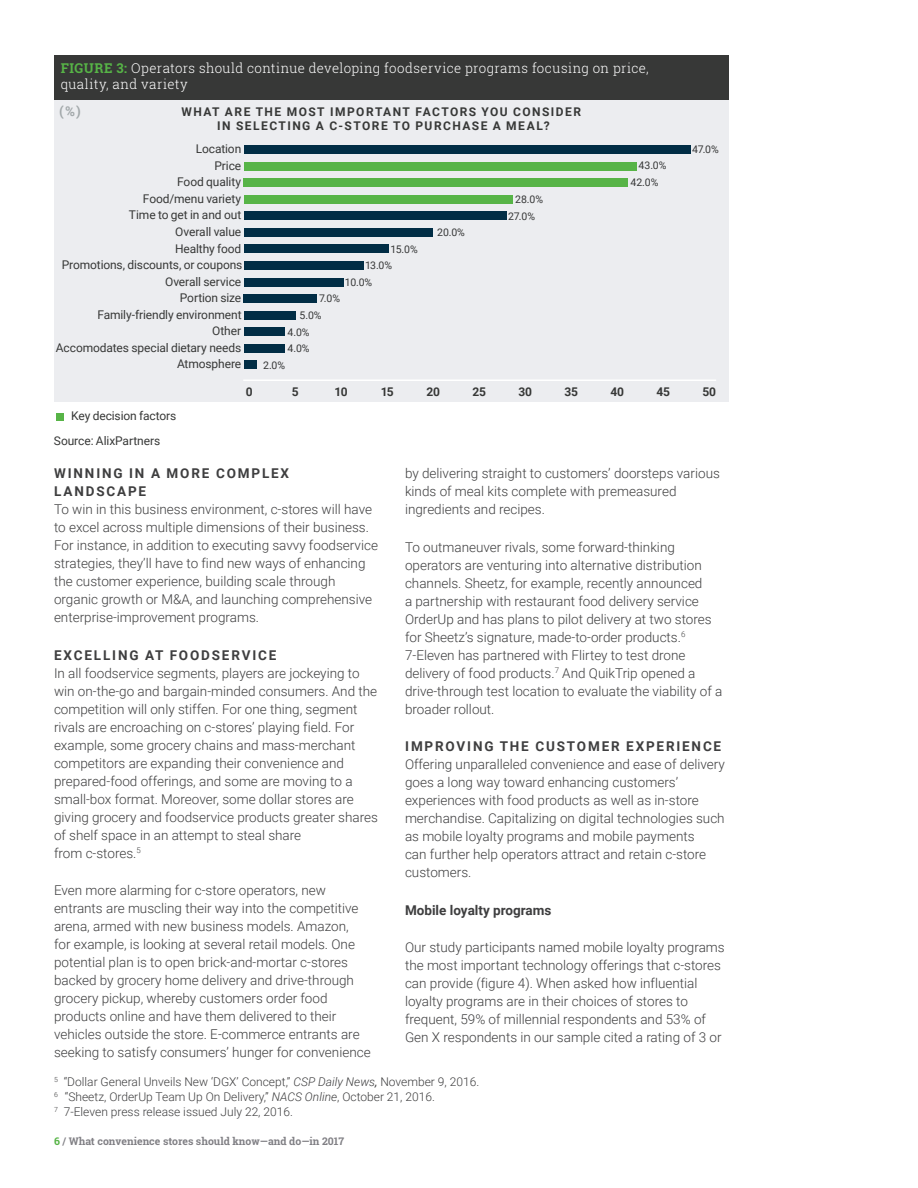
<style>
.page{position:relative;width:918px;height:1188px;background:#fff}
.page>*{position:absolute;margin:0;border:0;box-sizing:border-box;transform-origin:0 0}
.Body{font:300 13.5px/18px "Roboto";color:#3e3e3f}
.t1{font:300 13.5px/16.2px "Roboto Slab";letter-spacing:.03em;color:#fff}
.Subheading{font:700 13.5px/18px "Roboto";letter-spacing:.135em;color:#3e3e3f}
.Body-2{font:700 13.5px "Roboto";color:#3e3e3f}
.t2{font:700 13.5px "Roboto";color:#a2a8aa}
.t3{font:12px/16.5px "Roboto";letter-spacing:-.01em;color:#373837}
.Footnote{font:300 12px "Roboto";color:#3e3e3f}
.t4{font:700 12px/14.4px "Roboto";letter-spacing:.12em;color:#373837;text-align:center}
.t5{font:10.5px "Roboto";letter-spacing:-.015em;color:#363737}
.t6{font:700 10.5px "Roboto Slab";color:#807f84}
.s1{font-weight:700;color:#57b447}
.s2{font-style:italic}
.s3{font-weight:400;font-style:italic}
.s4{color:#57b447}
</style>
<div class="page">
<div style="left:55px;top:98px;width:674px;height:304px;background:#ecedf0"></div>
<div style="left:244px;top:146px;width:447px;height:8px;background:#012d45"></div>
<div style="left:244px;top:212px;width:262px;height:8px;background:#012d45"></div>
<div style="left:244px;top:228px;width:189px;height:9px;background:#012d45"></div>
<div style="left:244px;top:245px;width:144px;height:8px;background:#012d45"></div>
<div style="left:244px;top:261px;width:120px;height:9px;background:#012d45"></div>
<div style="left:244px;top:278px;width:100px;height:8px;background:#012d45"></div>
<div style="left:244px;top:294px;width:73px;height:9px;background:#012d45"></div>
<div style="left:244px;top:311px;width:52px;height:8px;background:#012d45"></div>
<div style="left:244px;top:328px;width:40px;height:8px;background:#012d45"></div>
<div style="left:244px;top:344px;width:40px;height:8px;background:#012d45"></div>
<div style="left:244px;top:361px;width:13px;height:8px;background:#012d45"></div>
<div style="left:244px;top:162px;width:393px;height:8px;background:#57b447"></div>
<div style="left:244px;top:179px;width:384px;height:8px;background:#57b447"></div>
<div style="left:244px;top:195px;width:268px;height:8px;background:#57b447"></div>
<hr style="left:243px;top:380px;width:473px;height:1px;background:#fff">
<div style="left:57px;top:413px;width:7px;height:8px;background:#57b447"></div>
<div style="left:54px;top:55px;width:675px;height:44px;background:#373837"></div>
<p class="t1" style="left:61px;top:60px;width:590px"><span class="s1">FIGURE 3:</span> Operators should continue developing foodservice programs focusing on price, quality, and variety</p>
<p class="t2" style="left:59px;top:102px;width:23px">(%)</p>
<p class="t4" style="left:182px;top:104px;width:401px">WHAT ARE THE MOST IMPORTANT FACTORS YOU CONSIDER<br>IN SELECTING A C-STORE TO PURCHASE A MEAL?</p>
<p class="t3" style="left:196px;top:140px;width:47px">Location</p>
<p class="t5" style="left:692px;top:142px;width:28px">47.0%</p>
<p class="t3" style="left:56px;top:157px;width:188px;text-align:right">Price<br>Food quality<br>Food/menu variety<br>Time to get in and out<br>Overall value<br>Healthy food<br>Promotions, discounts, or coupons<br>Overall service<br>Portion size<br>Family-friendly environment<br>Other<br>Accomodates special dietary needs<br>Atmosphere</p>
<p class="t5" style="left:639px;top:158px;width:30px">43.0%</p>
<p class="t5" style="left:631px;top:175px;width:29px">42.0%</p>
<p class="t5" style="left:515px;top:192px;width:29px">28.0%</p>
<p class="t5" style="left:508px;top:209px;width:28px">27.0%</p>
<p class="t5" style="left:437px;top:225px;width:29px">20.0%</p>
<p class="t5" style="left:391px;top:242px;width:29px">15.0%</p>
<p class="t5" style="left:365px;top:258px;width:29px">13.0%</p>
<p class="t5" style="left:345px;top:275px;width:29px">10.0%</p>
<p class="t5" style="left:319px;top:291px;width:23px">7.0%</p>
<p class="t5" style="left:300px;top:308px;width:24px">5.0%</p>
<p class="t5" style="left:288px;top:325px;width:24px">4.0%</p>
<p class="t5" style="left:288px;top:341px;width:24px">4.0%</p>
<p class="t5" style="left:263px;top:358px;width:24px">2.0%</p>
<p class="t3" style="left:54px;top:403px;width:124px;line-height:25.3px;text-indent:17px">Key decision factors<br>Source: AlixPartners</p>
<p class="t4" style="left:246px;top:384px;width:8px">0</p>
<p class="t4" style="left:292px;top:384px;width:8px">5</p>
<p class="t4" style="left:335px;top:384px;width:15px">10</p>
<p class="t4" style="left:381px;top:384px;width:15px">15</p>
<p class="t4" style="left:426px;top:384px;width:15px">20</p>
<p class="t4" style="left:472px;top:384px;width:15px">25</p>
<p class="t4" style="left:518px;top:384px;width:15px">30</p>
<p class="t4" style="left:564px;top:384px;width:15px">35</p>
<p class="t4" style="left:610px;top:384px;width:15px">40</p>
<p class="t4" style="left:656px;top:384px;width:15px">45</p>
<p class="t4" style="left:702px;top:384px;width:15px">50</p>
<p class="Body" style="left:405px;top:464px;width:316px">by delivering straight to customers’ doorsteps various kinds of meal kits complete with premeasured ingredients and recipes.</p>
<p class="Body" style="left:405px;top:538px;width:319px">To outmaneuver rivals, some forward-thinking operators are venturing into alternative distribution channels. Sheetz, for example, recently announced<br>a partnership with restaurant food delivery service OrderUp and has plans to pilot delivery at two stores for Sheetz’s signature, made-to-order products.<sup>6<br></sup>7-Eleven has partnered with Flirtey to test drone delivery of food products.<sup>7</sup> And QuikTrip opened a drive-through test location to evaluate the viability of a broader rollout.</p>
<p class="Subheading" style="left:405px;top:737px;width:318px">IMPROVING THE CUSTOMER EXPERIENCE</p>
<p class="Body" style="left:405px;top:755px;width:321px">Offering unparalleled convenience and ease of delivery goes a long way toward enhancing customers’ experiences with food products as well as in-store merchandise. Capitalizing on digital technologies such as mobile loyalty programs and mobile payments<br>can further help operators attract and retain c-store customers.</p>
<p class="Body-2" style="left:405px;top:900px;width:148px">Mobile loyalty programs</p>
<p class="Body" style="left:405px;top:938px;width:321px">Our study participants named mobile loyalty programs the most important technology offerings that c-stores can provide (figure 4). When asked how influential loyalty programs are in their choices of stores to frequent, 59% of millennial respondents and 53% of Gen X respondents in our sample cited a rating of 3 or</p>
<p class="Footnote" style="left:54px;top:1073px;width:427px"><sup>5</sup> “Dollar General Unveils New ‘DGX’ Concept,” <span class="s2">CSP Daily News</span><span class="s3">,</span> November 9, 2016.</p>
<p class="Footnote" style="left:54px;top:1088px;width:382px"><sup>6</sup> “Sheetz, OrderUp Team Up On Delivery,” <span class="s2">NACS Online</span>, October 21, 2016.</p>
<p class="Footnote" style="left:54px;top:1103px;width:240px"><sup>7</sup> 7-Eleven press release issued July 22, 2016.</p>
<p class="t6" style="left:54px;top:1134px;width:292px"><span class="s4">6</span> / What convenience stores should know—and do—in 2017</p>
<p class="Subheading" style="left:54px;top:464px;width:236px">WINNING IN A MORE COMPLEX<br>LANDSCAPE</p>
<p class="Body" style="left:54px;top:500px;width:326px">To win in this business environment, c-stores will have to excel across multiple dimensions of their business.<br>For instance, in addition to executing savvy foodservice strategies, they’ll have to find new ways of enhancing the customer experience, building scale through organic growth or M&amp;A, and launching comprehensive enterprise-improvement programs.</p>
<p class="Subheading" style="left:54px;top:646px;width:224px">EXCELLING AT FOODSERVICE</p>
<p class="Body" style="left:54px;top:664px;width:326px">In all foodservice segments, players are jockeying to win on-the-go and bargain-minded consumers. And the competition will only stiffen. For one thing, segment rivals are encroaching on c-stores’ playing field. For example, some grocery chains and mass-merchant competitors are expanding their convenience and prepared-food offerings, and some are moving to a small-box format. Moreover, some dollar stores are giving grocery and foodservice products greater shares of shelf space in an attempt to steal share<br>from c-stores.<sup>5</sup></p>
<p class="Body" style="left:54px;top:881px;width:318px">Even more alarming for c-store operators, new entrants are muscling their way into the competitive arena, armed with new business models. Amazon,<br>for example, is looking at several retail models. One potential plan is to open brick-and-mortar c-stores backed by grocery home delivery and drive-through grocery pickup, whereby customers order food products online and have them delivered to their vehicles outside the store. E-commerce entrants are seeking to satisfy consumers’ hunger for convenience</p>
</div>
